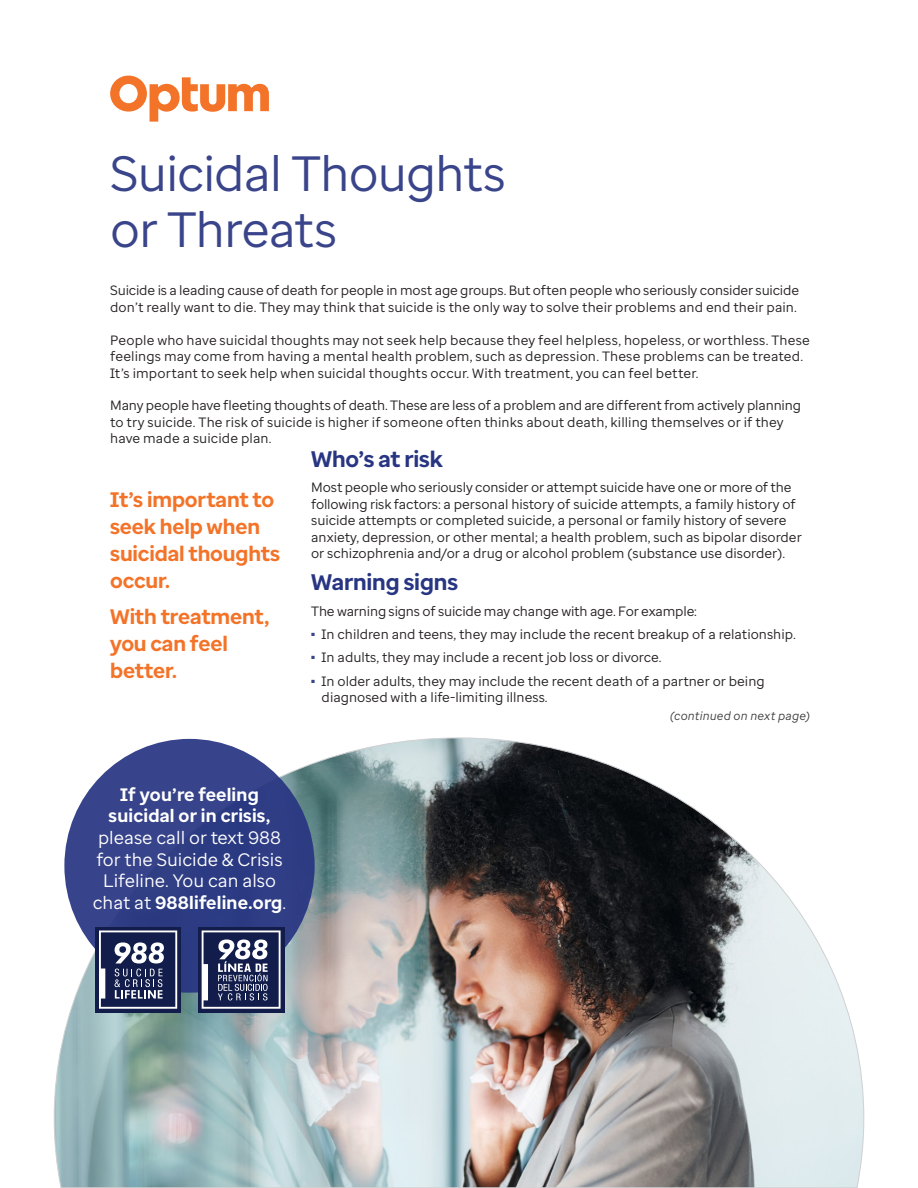
<style>
.page{position:relative;width:918px;height:1188px;background:#fff}
.page>*{position:absolute;margin:0;border:0;box-sizing:border-box;transform-origin:0 0}
.t1{font:49.5px/55.5px "Optum Sans";letter-spacing:-.025em;color:#39448a}
.t2{font:700 22.5px "Optum Sans";letter-spacing:-.01em;color:#283582}
.t3{font:700 21px/27px "Optum Sans";letter-spacing:-.01em;color:#f37328}
.t4{font:18px/21.6px "Optum Sans";color:#fff;text-align:center}
.t5{font:700 18px "Optum Sans";letter-spacing:.01em;color:#fff}
.t6{font:13.5px/16.5px "Optum Sans";color:#231f20}
.t7{font:italic 12px "Optum Sans";letter-spacing:.01em;color:#3e3e3f}
.s1{font-weight:700}
</style>
<div class="page">
<img style="left:54px;top:738px;width:810px;height:450px">
<svg style="left:110px;top:76px;width:159px;height:46px"></svg>
<div style="left:64px;top:739px;width:251px;height:254px;background:#354189;border-radius:50%"></div>
<svg style="left:95px;top:927px;width:86px;height:85px"></svg>
<svg style="left:99px;top:931px;width:78px;height:78px;background:#525a7b"></svg>
<div style="left:198px;top:927px;width:86px;height:85px;background:linear-gradient(to right,#121d4b,#121d4b)"></div>
<svg style="left:202px;top:931px;width:79px;height:78px;background:#565d7e"></svg>
<p class="t1" style="left:110px;top:146px;width:397px">Suicidal Thoughts or Threats</p>
<p class="t6" style="left:110px;top:282px;width:691px">Suicide is a leading cause of death for people in most age groups. But often people who seriously consider suicide don’t really want to die. They may think that suicide is the only way to solve their problems and end their pain.</p>
<p class="t6" style="left:110px;top:331px;width:701px">People who have suicidal thoughts may not seek help because they feel helpless, hopeless, or worthless. These feelings may come from having a mental health problem, such as depression. These problems can be treated.<br>It’s important to seek help when suicidal thoughts occur. With treatment, you can feel better.</p>
<p class="t6" style="left:110px;top:397px;width:692px">Many people have fleeting thoughts of death. These are less of a problem and are different from actively planning to try suicide. The risk of suicide is higher if someone often thinks about death, killing themselves or if they have made a suicide plan.</p>
<p class="t2" style="left:311px;top:444px;width:133px">Who’s at risk</p>
<p class="t6" style="left:311px;top:479px;width:492px">Most people who seriously consider or attempt suicide have one or more of the following risk factors: a personal history of suicide attempts, a family history of suicide attempts or completed suicide, a personal or family history of severe anxiety, depression, or other mental; a health problem, such as bipolar disorder or schizophrenia and/or a drug or alcohol problem (substance use disorder).</p>
<p class="t2" style="left:311px;top:568px;width:148px">Warning signs</p>
<p class="t6" style="left:311px;top:603px;width:387px">The warning signs of suicide may change with age. For example:</p>
<p class="t6" style="left:311px;top:626px;width:486px"><sup>■</sup> In children and teens, they may include the recent breakup of a relationship.</p>
<p class="t6" style="left:311px;top:649px;width:352px"><sup>■</sup> In adults, they may include a recent job loss or divorce.</p>
<p class="t6" style="left:322px;top:672px;width:445px;text-indent:-11px"><sup>■</sup> In older adults, they may include the recent death of a partner or being diagnosed with a life-limiting illness.</p>
<p class="t3" style="left:110px;top:486px;width:172px">It’s important to seek help when suicidal thoughts occur.</p>
<p class="t3" style="left:110px;top:603px;width:161px">With treatment, you can feel better.</p>
<p class="t5" style="left:120px;top:783px;width:140px">If you’re feeling</p>
<p class="t5" style="left:109px;top:804px;width:163px">suicidal or in crisis,</p>
<p class="t4" style="left:93px;top:827px;width:195px">please call or text 988 for the Suicide &amp; Crisis<br>Lifeline. You can also chat at <span class="s1">988lifeline.org</span>.</p>
<p class="t7" style="left:670px;top:708px;width:141px">(continued on next page)</p>
</div>
